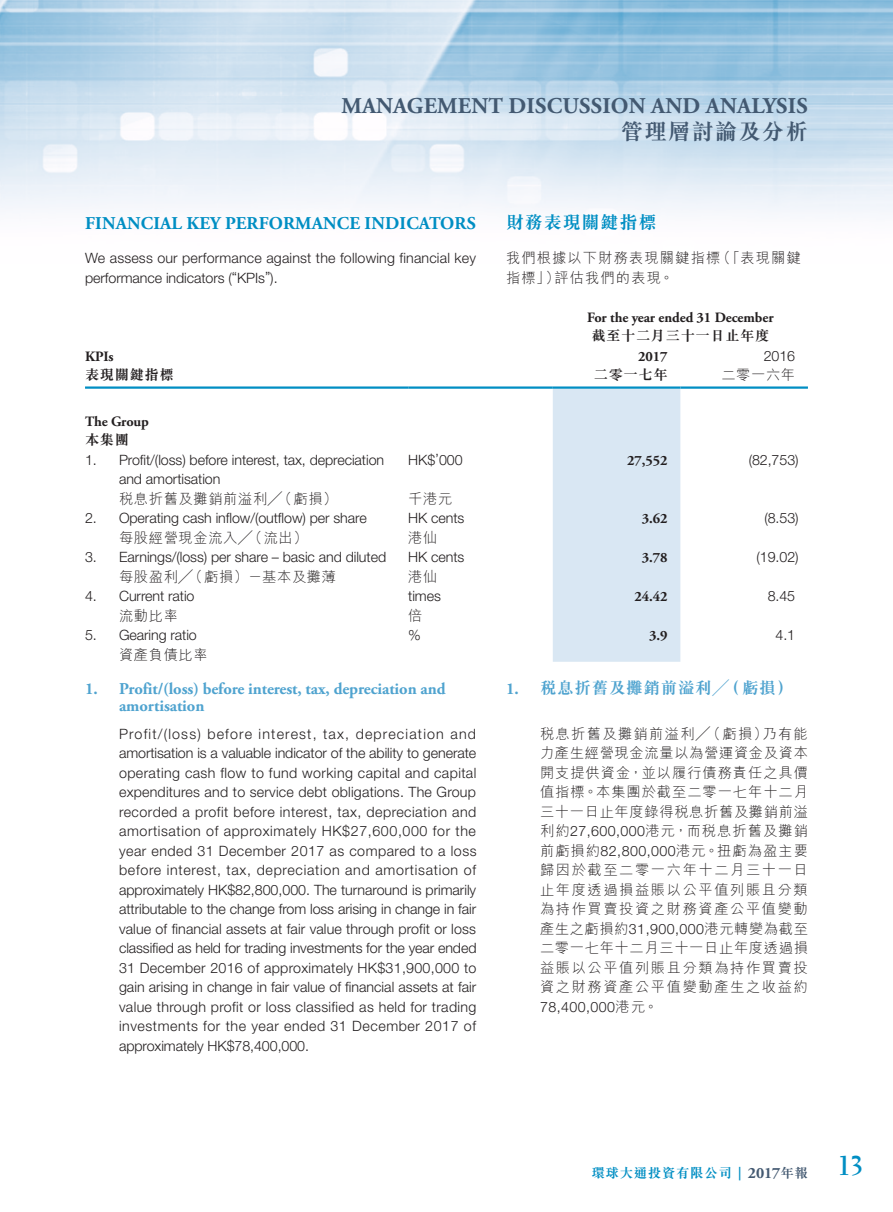
<style>
.page{position:relative;width:893px;height:1212px;background:#fff}
.page>*{position:absolute;margin:0;border:0;box-sizing:border-box;transform-origin:0 0}
.t1{font:700 22.5px "Adobe Garamond Pro";letter-spacing:.01em;color:#435971}
.t2{font:700 22.5px "M Sung HK";letter-spacing:.045em;color:#435971}
.Heading_1{font:700 18px "Adobe Garamond Pro";letter-spacing:.01em;color:#008ec3}
.C_Heading_1{font:700 18px "M Sung HK";letter-spacing:.05em;color:#008ec3}
.Heading_2{font:700 16.5px/16.5px "Adobe Garamond Pro";letter-spacing:-.005em;color:#4fa3cf}
.C_Heading_2{font:700 16.5px "M Sung HK";letter-spacing:.045em;color:#4fa3cf}
.Body_Text{font:300 14.25px/19.5px "Helvetica Neue LT Std";letter-spacing:-.005em;color:#231f20}
.C_Body_Text{font:300 14.25px/19.5px "M Hei HK";letter-spacing:.11em;color:#231f20;text-align:justify}
.Body_Text-2{font:300 14.25px "M Hei HK";letter-spacing:.045em;color:#231f20}
.Body_Text-3{font:700 14.25px "Adobe Garamond Pro";letter-spacing:-.005em;color:#231f20}
.C_Heading_1-2{font:300 14.25px/19.5px "M Hei HK";letter-spacing:.08em;color:#231f20}
.Body_Text-4{font:700 14.25px "M Sung HK";letter-spacing:.045em;color:#231f20}
.t3{font:700 13.5px "M Sung HK";letter-spacing:.045em;color:#008ec3}
.s1{font-family:"M Sung HK"}
.s2{font-family:"Adobe Garamond Pro"}
.s3{font-family:"Helvetica Neue LT Std"}
.s4{font-family:"Adobe Garamond Pro";font-size:15.75px;color:#435971}
.s5{color:#435971}
</style>
<div class="page">
<img style="left:0;top:0;width:893px;height:212px">
<div style="left:553px;top:389px;width:127px;height:273px;background:#d9e7f3"></div>
<hr style="left:85px;top:386px;width:323px;height:3px;background:#008ec3">
<hr style="left:408px;top:386px;width:145px;height:3px;background:#008ec3">
<hr style="left:553px;top:386px;width:127px;height:3px;background:#008ec3">
<hr style="left:680px;top:386px;width:128px;height:3px;background:#008ec3">
<h1 class="t1" style="left:341px;top:92px;width:468px">MANAGEMENT DISCUSSION AND ANALYSIS</h1>
<h1 class="t2" style="left:621px;top:120px;width:189px">管理層討論及分析</h1>
<p class="Heading_1" style="left:85px;top:212px;width:392px">FINANCIAL KEY PERFORMANCE INDICATORS</p>
<p class="Body_Text" style="left:85px;top:248px;width:392px">We assess our performance against the following financial key performance indicators (“KPIs”).</p>
<p class="C_Heading_1" style="left:506px;top:213px;width:152px">財務表現關鍵指標</p>
<p class="C_Heading_1-2" style="left:506px;top:248px;width:296px">我們根據以下財務表現關鍵指標（「表現關鍵指標」）評估我們的表現。</p>
<p class="Body_Text-3" style="left:587px;top:309px;width:188px">For the year ended 31 December</p>
<p class="Body_Text-4" style="left:591px;top:329px;width:180px">截至十二月三十一日止年度</p>
<p class="Body_Text-3" style="left:85px;top:348px;width:30px">KPIs</p>
<p class="Body_Text-3" style="left:638px;top:348px;width:31px">2017</p>
<p class="Body_Text" style="left:764px;top:345px;width:33px">2016</p>
<p class="Body_Text-4" style="left:85px;top:368px;width:90px">表現關鍵指標</p>
<p class="Body_Text-4" style="left:594px;top:368px;width:75px">二零一七年</p>
<p class="Body_Text-2" style="left:721px;top:368px;width:75px">二零一六年</p>
<p class="Body_Text-3" style="left:85px;top:413px;width:65px">The Group</p>
<p class="Body_Text-4" style="left:85px;top:433px;width:46px">本集團</p>
<p class="Body_Text" style="left:119px;top:450px;width:267px;text-indent:-34px">1. Profit/(loss) before interest, tax, depreciation and amortisation</p>
<p class="Body_Text" style="left:408px;top:450px;width:56px">HK$’000</p>
<p class="Body_Text-3" style="left:627px;top:452px;width:42px">27,552</p>
<p class="Body_Text" style="left:749px;top:450px;width:51px">(82,753)</p>
<p class="Body_Text-2" style="left:119px;top:491px;width:220px">稅息折舊及攤銷前溢利<span class="s1">╱</span>（虧損）</p>
<p class="Body_Text-2" style="left:408px;top:491px;width:46px">千港元</p>
<p class="Body_Text" style="left:85px;top:508px;width:283px">2. Operating cash inflow/(outflow) per share</p>
<p class="Body_Text" style="left:408px;top:508px;width:58px">HK cents</p>
<p class="Body_Text-3" style="left:642px;top:511px;width:27px">3.62</p>
<p class="Body_Text" style="left:764px;top:508px;width:36px">(8.53)</p>
<p class="Body_Text-2" style="left:119px;top:530px;width:190px">每股經營現金流入<span class="s1">╱</span>（流出）</p>
<p class="Body_Text-2" style="left:408px;top:530px;width:31px">港仙</p>
<p class="Body_Text" style="left:85px;top:547px;width:303px">3. Earnings/(loss) per share – basic and diluted</p>
<p class="Body_Text" style="left:408px;top:547px;width:58px">HK cents</p>
<p class="Body_Text-3" style="left:642px;top:550px;width:27px">3.78</p>
<p class="Body_Text" style="left:756px;top:547px;width:44px">(19.02)</p>
<p class="Body_Text-2" style="left:119px;top:569px;width:219px">每股盈利<span class="s1">╱</span>（虧損）－基本及攤薄</p>
<p class="Body_Text-2" style="left:408px;top:569px;width:31px">港仙</p>
<p class="Body_Text" style="left:85px;top:586px;width:111px">4. Current ratio</p>
<p class="Body_Text" style="left:408px;top:586px;width:34px">times</p>
<p class="Body_Text-3" style="left:634px;top:589px;width:35px">24.42</p>
<p class="Body_Text" style="left:768px;top:586px;width:29px">8.45</p>
<p class="Body_Text-2" style="left:119px;top:608px;width:60px">流動比率</p>
<p class="Body_Text-2" style="left:408px;top:608px;width:16px">倍</p>
<p class="Body_Text" style="left:85px;top:625px;width:113px">5. Gearing ratio</p>
<p class="Body_Text" style="left:408px;top:625px;width:14px">%</p>
<p class="Body_Text-3" style="left:649px;top:628px;width:20px">3.9</p>
<p class="Body_Text" style="left:775px;top:625px;width:21px">4.1</p>
<p class="Body_Text-2" style="left:119px;top:647px;width:90px">資產負債比率</p>
<p class="Heading_2" style="left:119px;top:681px;width:328px;text-indent:-34px">1. Profit/(loss) before interest, tax, depreciation and amortisation</p>
<p class="Body_Text" style="left:119px;top:723px;width:359px;text-align:justify">Profit/(loss) before interest, tax, depreciation and amortisation is a valuable indicator of the ability to generate operating cash flow to fund working capital and capital expenditures and to service debt obligations. The Group recorded a profit before interest, tax, depreciation and amortisation of approximately HK$27,600,000 for the year ended 31 December 2017 as compared to a loss before interest, tax, depreciation and amortisation of approximately HK$82,800,000. The turnaround is primarily attributable to the change from loss arising in change in fair value of financial assets at fair value through profit or loss classified as held for trading investments for the year ended 31 December 2016 of approximately HK$31,900,000 to gain arising in change in fair value of financial assets at fair value through profit or loss classified as held for trading investments for the year ended 31 December 2017 of approximately HK$78,400,000.</p>
<p class="C_Heading_2" style="left:506px;top:680px;width:288px"><span class="s2">1.</span> 稅息折舊及攤銷前溢利╱（虧損）</p>
<p class="C_Body_Text" style="left:540px;top:723px;width:269px">稅息折舊及攤銷前溢利╱（虧損）乃有能力產生經營現金流量以為營運資金及資本開支提供資金，並以履行債務責任之具價值指標。本集團於截至二零一七年十二月三十一日止年度錄得稅息折舊及攤銷前溢利約<span class="s3">27,600,000</span>港元，而稅息折舊及攤銷前虧損約<span class="s3">82,800,000</span>港元。扭虧為盈主要歸因於截至二零一六年十二月三十一日止年度透過損益賬以公平值列賬且分類為持作買賣投資之財務資產公平值變動產生之虧損約<span class="s3">31,900,000</span>港元轉變為截至二零一七年十二月三十一日止年度透過損益賬以公平值列賬且分類為持作買賣投資之財務資產公平值變動產生之收益約<span class="s3">78,400,000</span>港元。</p>
<p class="t3" style="left:591px;top:1166px;width:274px">環球大通投資有限公司 <span class="s2">|</span> <span class="s4">2017</span><span class="s5">年報</span> <sup>13</sup></p>
</div>
